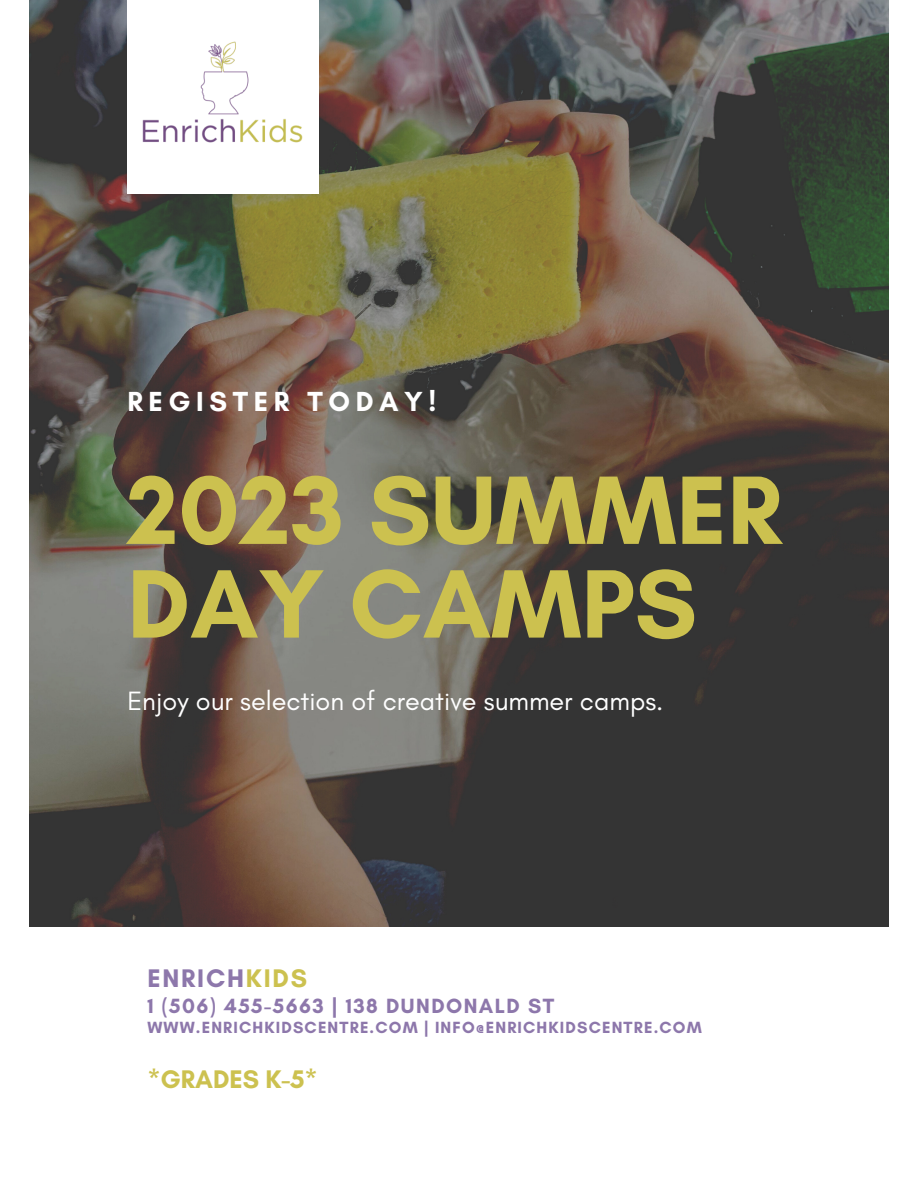
<style>
.page{position:relative;width:918px;height:1188px;background:#fff}
.page>*{position:absolute;margin:0;border:0;box-sizing:border-box;transform-origin:0 0}
.t1{font:700 99px/93.8px "Glacial Indifference";color:#ccc14f}
.t2{font:700 28.05px "Glacial Indifference";letter-spacing:.2em;color:#fff}
.t3{font:27px "Glacial Indifference";color:#fff}
.t4{font:700 25.95px "Glacial Indifference";color:#ccc14f}
.t5{font:700 25.95px "Glacial Indifference";letter-spacing:.07em;color:#8d77ab}
.t6{font:700 21px "Glacial Indifference";letter-spacing:.07em;color:#8d77ab}
.t7{font:700 16.5px "Glacial Indifference";letter-spacing:.07em;color:#8d77ab}
.s1{color:#ccc14f}
</style>
<div class="page">
<img style="left:29px;top:0;width:860px;height:926px">
<div style="left:127px;top:0;width:192px;height:194px;background:#fff"></div>
<img style="left:142px;top:41px;width:161px;height:102px">
<h2 class="t2" style="left:127px;top:384px;width:311px">REGISTER TODAY!</h2>
<h1 class="t1" style="left:127px;top:462px;width:656px">2023 SUMMER<br>DAY CAMPS</h1>
<h3 class="t3" style="left:127px;top:685px;width:538px">Enjoy our selection of creative summer camps.</h3>
<h3 class="t5" style="left:147px;top:963px;width:161px">ENRICH<span class="s1">KIDS</span></h3>
<p class="t6" style="left:147px;top:993px;width:408px">1 (506) 455-5663 | 138 DUNDONALD ST</p>
<p class="t7" style="left:147px;top:1018px;width:556px">WWW.ENRICHKIDSCENTRE.COM | INFO@ENRICHKIDSCENTRE.COM</p>
<h3 class="t4" style="left:147px;top:1063px;width:172px">*GRADES K-5*</h3>
</div>
